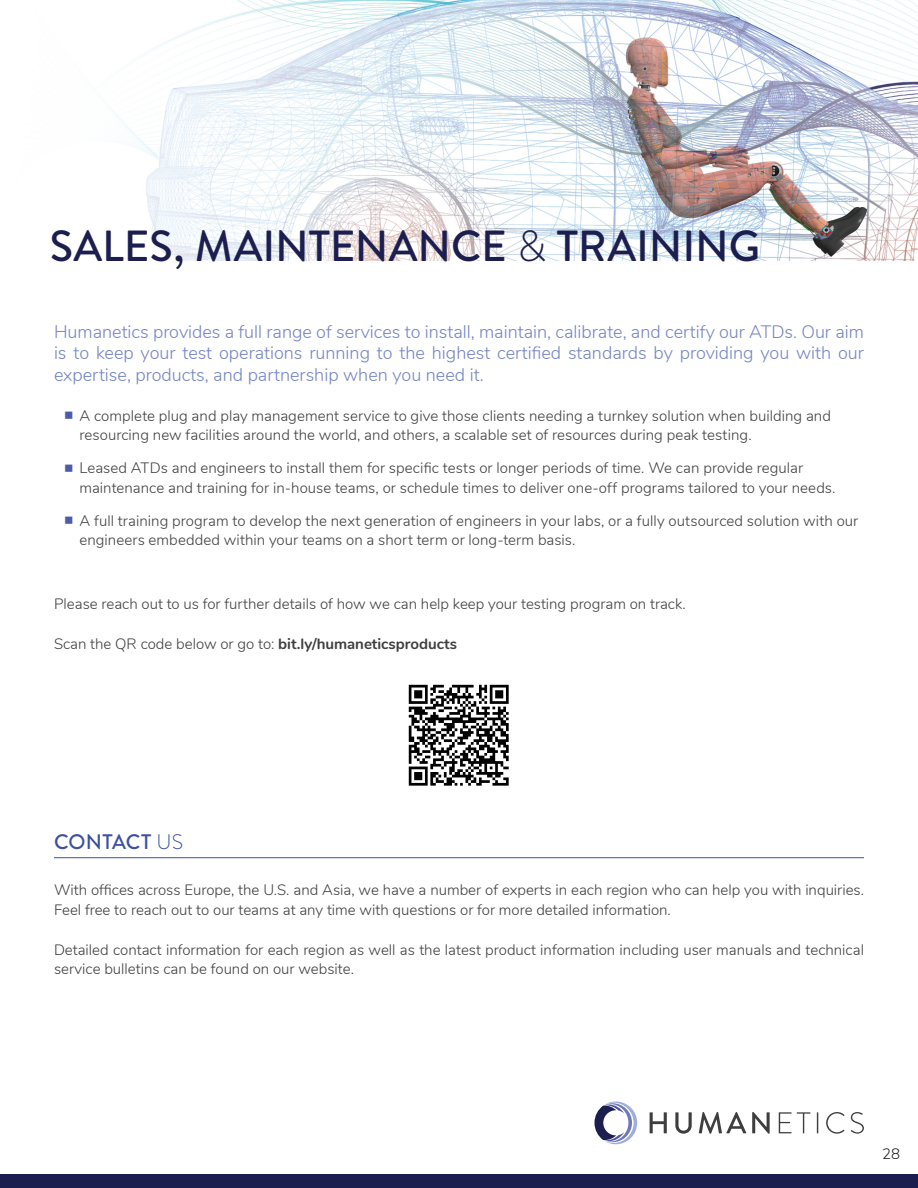
<style>
.page{position:relative;width:918px;height:1188px;background:#fff}
.page>*{position:absolute;margin:0;border:0;box-sizing:border-box;transform-origin:0 0}
.Page_Headline{font:500 43.5px "Brandon Grotesque";color:#1c1e4f}
.Headline{font:500 21px "Brandon Grotesque";color:#3c50a2}
.Body_copy_-_Thor5F{font:300 18px/21.6px "Nunito";color:#7585c1;text-align:justify}
.Body_copy_-_Thor5F-2{font:300 15px/19.5px "Nunito";color:#3e3e3f}
.t1{font:300 15px "Nunito";color:#231f20}
.s1{font-weight:300}
.s2{font-weight:700}
</style>
<div class="page">
<svg style="left:650px;top:1112px;width:17px;height:21px"></svg>
<svg style="left:675px;top:1112px;width:17px;height:22px"></svg>
<svg style="left:699px;top:1112px;width:47px;height:22px"></svg>
<svg style="left:752px;top:1112px;width:18px;height:22px"></svg>
<svg style="left:779px;top:1112px;width:31px;height:21px"></svg>
<svg style="left:817px;top:1112px;width:1px;height:21px"></svg>
<svg style="left:826px;top:1112px;width:18px;height:22px"></svg>
<svg style="left:851px;top:1112px;width:13px;height:22px"></svg>
<svg style="left:594px;top:1101px;width:43px;height:43px"></svg>
<div style="left:0;top:1174px;width:918px;height:14px;background:#1c1e4f"></div>
<hr style="left:54px;top:857px;width:810px;height:1px;background:#3c50a2">
<img style="left:115px;top:0;width:803px;height:261px">
<img style="left:408px;top:684px;width:101px;height:102px">
<p class="Page_Headline" style="left:50px;top:216px;width:712px">SALES, MAINTENANCE <span class="s1">&amp;</span> TRAINING</p>
<p class="Body_copy_-_Thor5F" style="left:54px;top:320px;width:812px">Humanetics provides a full range of services to install, maintain, calibrate, and certify our ATDs. Our aim is to keep your test operations running to the highest certified standards by providing you with our expertise, products, and partnership when you need it.</p>
<p class="Body_copy_-_Thor5F-2" style="left:80px;top:405px;width:753px">A complete plug and play management service to give those clients needing a turnkey solution when building and resourcing new facilities around the world, and others, a scalable set of resources during peak testing.</p>
<p class="Body_copy_-_Thor5F-2" style="left:80px;top:458px;width:758px">Leased ATDs and engineers to install them for specific tests or longer periods of time. We can provide regular maintenance and training for in-house teams, or schedule times to deliver one-off programs tailored to your needs.</p>
<p class="Body_copy_-_Thor5F-2" style="left:80px;top:510px;width:780px">A full training program to develop the next generation of engineers in your labs, or a fully outsourced solution with our engineers embedded within your teams on a short term or long-term basis.</p>
<p class="Body_copy_-_Thor5F-2" style="left:54px;top:593px;width:633px">Please reach out to us for further details of how we can help keep your testing program on track.</p>
<p class="Body_copy_-_Thor5F-2" style="left:54px;top:633px;width:405px">Scan the QR code below or go to: <span class="s2">bit.ly/humaneticsproducts</span></p>
<p class="Headline" style="left:54px;top:827px;width:130px">CONTACT <span class="s1">US</span></p>
<p class="Body_copy_-_Thor5F-2" style="left:54px;top:880px;width:812px">With offices across Europe, the U.S. and Asia, we have a number of experts in each region who can help you with inquiries.<br>Feel free to reach out to our teams at any time with questions or for more detailed information.</p>
<p class="Body_copy_-_Thor5F-2" style="left:54px;top:939px;width:812px">Detailed contact information for each region as well as the latest product information including user manuals and technical service bulletins can be found on our website.</p>
<p class="t1" style="left:882px;top:1142px;width:19px">28</p>
</div>
